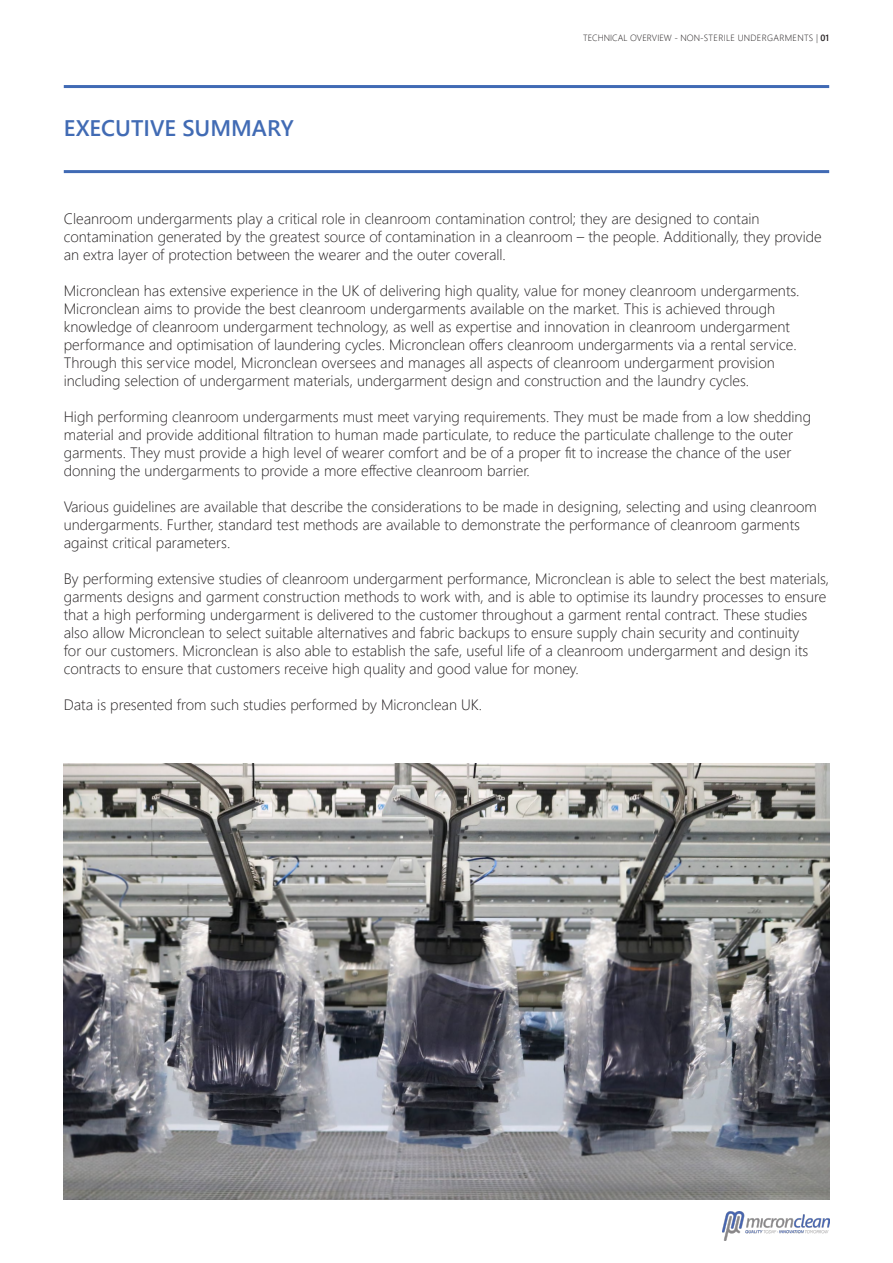
<style>
.page{position:relative;width:893px;height:1263px;background:#fff}
.page>*{position:absolute;margin:0;border:0;box-sizing:border-box;transform-origin:0 0}
.t1{font:600 22.5px "Segoe UI";color:#416bb4}
.t2{font:300 15px/18px "Segoe UI";color:#231f20}
.t3{font:300 9px "Segoe UI";letter-spacing:.035em;color:#231f20}
.s1{font-weight:600}
</style>
<div class="page">
<img style="left:64px;top:764px;width:765px;height:435px">
<hr style="left:64px;top:170px;width:765px;height:3px;background:#406ab4">
<hr style="left:64px;top:85px;width:765px;height:3px;background:#406ab4">
<img style="left:723px;top:1211px;width:106px;height:29px">
<p class="t1" style="left:64px;top:107px;width:231px">EXECUTIVE SUMMARY</p>
<p class="t3" style="left:583px;top:29px;width:248px">TECHNICAL OVERVIEW - NON-STERILE UNDERGARMENTS | <span class="s1">01</span></p>
<p class="t2" style="left:64px;top:208px;width:759px">Cleanroom undergarments play a critical role in cleanroom contamination control; they are designed to contain contamination generated by the greatest source of contamination in a cleanroom – the people. Additionally, they provide an extra layer of protection between the wearer and the outer coverall.</p>
<p class="t2" style="left:64px;top:280px;width:737px">Micronclean has extensive experience in the UK of delivering high quality, value for money cleanroom undergarments.<br>Micronclean aims to provide the best cleanroom undergarments available on the market. This is achieved through knowledge of cleanroom undergarment technology, as well as expertise and innovation in cleanroom undergarment performance and optimisation of laundering cycles. Micronclean offers cleanroom undergarments via a rental service.<br>Through this service model, Micronclean oversees and manages all aspects of cleanroom undergarment provision including selection of undergarment materials, undergarment design and construction and the laundry cycles.</p>
<p class="t2" style="left:64px;top:406px;width:749px">High performing cleanroom undergarments must meet varying requirements. They must be made from a low shedding material and provide additional filtration to human made particulate, to reduce the particulate challenge to the outer garments. They must provide a high level of wearer comfort and be of a proper fit to increase the chance of the user donning the undergarments to provide a more effective cleanroom barrier.</p>
<p class="t2" style="left:64px;top:496px;width:754px">Various guidelines are available that describe the considerations to be made in designing, selecting and using cleanroom undergarments. Further, standard test methods are available to demonstrate the performance of cleanroom garments against critical parameters.</p>
<p class="t2" style="left:64px;top:568px;width:767px">By performing extensive studies of cleanroom undergarment performance, Micronclean is able to select the best materials, garments designs and garment construction methods to work with, and is able to optimise its laundry processes to ensure that a high performing undergarment is delivered to the customer throughout a garment rental contract. These studies also allow Micronclean to select suitable alternatives and fabric backups to ensure supply chain security and continuity<br>for our customers. Micronclean is also able to establish the safe, useful life of a cleanroom undergarment and design its contracts to ensure that customers receive high quality and good value for money.</p>
<p class="t2" style="left:64px;top:694px;width:420px">Data is presented from such studies performed by Micronclean UK.</p>
</div>
